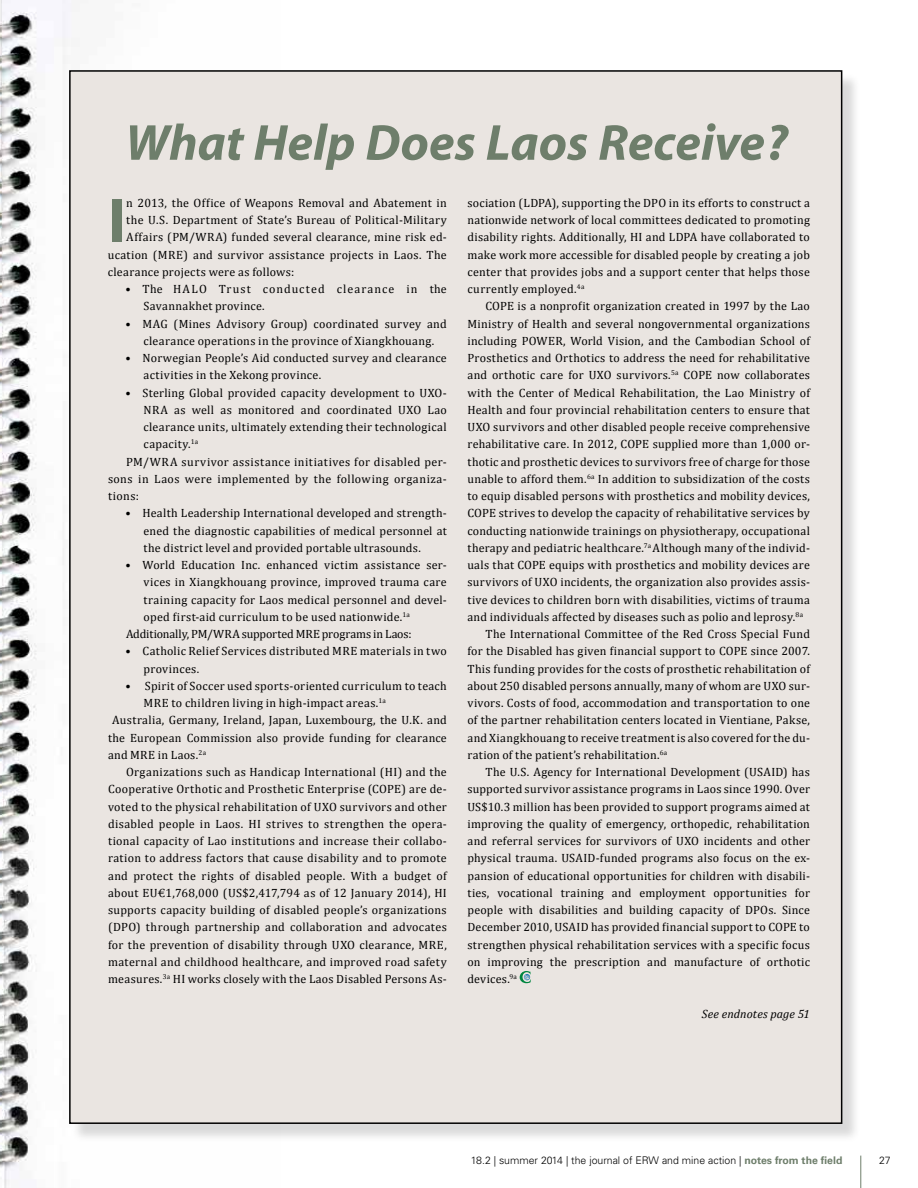
<style>
.page{position:relative;width:918px;height:1188px;background:#fff}
.page>*{position:absolute;margin:0;border:0;box-sizing:border-box;transform-origin:0 0}
.t1{font:700 63.15px "Myriad";color:#6e7e6b}
.t2{font:italic 700 51px "Myriad";color:#6e7e6b}
.t3{font:12px/17.2px "Cambria";letter-spacing:.025em;color:#000}
.t4{font:12px/17.2px "Cambria";letter-spacing:.075em;color:#000}
.t5{font:12px "Cambria";letter-spacing:-.005em;color:#000}
.t6{font:italic 12px "Cambria";letter-spacing:.01em;color:#000}
.t7{font:300 10.5px "Univers";color:#000}
.s1{font-weight:700;color:#6e7e6b}
</style>
<div class="page">
<img style="left:0;top:0;width:72px;height:1188px">
<hr style="left:860px;top:1156px;width:1px;height:32px;background:#6e7e6b">
<div style="left:71px;top:73px;width:790px;height:1069px;background:#000;opacity:.15"></div>
<div style="left:70px;top:71px;width:772px;height:1052px;background:#eae5e1"></div>
<svg style="left:520px;top:971px;width:11px;height:12px"></svg>
<h2 class="t2" style="left:125px;top:116px;width:664px">What Help Does Laos Receive?</h2>
<h1 class="t1" style="left:108px;top:188px;width:20px">I</h1>
<p class="t3" style="left:126px;top:194px;width:322px">n 2013, the Office of Weapons Removal and Abatement in</p>
<p class="t3" style="left:126px;top:211px;width:322px">the U.S. Department of State’s Bureau of Political-Military</p>
<p class="t3" style="left:126px;top:229px;width:322px">Affairs (PM/WRA) funded several clearance, mine risk ed-</p>
<p class="t3" style="left:108px;top:246px;width:340px">ucation (MRE) and survivor assistance projects in Laos. The</p>
<p class="t3" style="left:108px;top:263px;width:188px">clearance projects were as follows:</p>
<p class="t4" style="left:144px;top:280px;width:305px;text-indent:-18px">• The HALO Trust conducted clearance in the<br>Savannakhet province.</p>
<p class="t3" style="left:126px;top:315px;width:323px;text-align:center">• MAG (Mines Advisory Group) coordinated survey and clearance operations in the province of Xiangkhouang.</p>
<p class="t3" style="left:144px;top:349px;width:305px;text-indent:-18px">• Norwegian People’s Aid conducted survey and clearance activities in the Xekong province.</p>
<p class="t3" style="left:126px;top:384px;width:323px">• Sterling Global provided capacity development to UXO-</p>
<p class="t3" style="left:144px;top:401px;width:305px">NRA as well as monitored and coordinated UXO Lao</p>
<p class="t3" style="left:144px;top:418px;width:305px">clearance units, ultimately extending their technological</p>
<p class="t3" style="left:144px;top:436px;width:56px">capacity.<sup>1a</sup></p>
<p class="t3" style="left:126px;top:453px;width:322px">PM/WRA survivor assistance initiatives for disabled per-</p>
<p class="t3" style="left:108px;top:470px;width:340px">sons in Laos were implemented by the following organiza-</p>
<p class="t3" style="left:108px;top:487px;width:33px">tions:</p>
<p class="t3" style="left:144px;top:505px;width:305px;text-align:justify;text-indent:-18px">• Health Leadership International developed and strength&shy;ened the diagnostic capabilities of medical personnel at the district level and provided portable ultrasounds.</p>
<p class="t3" style="left:126px;top:556px;width:323px">• World Education Inc. enhanced victim assistance ser-</p>
<p class="t3" style="left:144px;top:574px;width:305px">vices in Xiangkhouang province, improved trauma care</p>
<p class="t3" style="left:144px;top:591px;width:305px">training capacity for Laos medical personnel and devel-</p>
<p class="t3" style="left:144px;top:608px;width:268px">oped first-aid curriculum to be used nationwide.<sup>1a</sup></p>
<p class="t5" style="left:126px;top:627px;width:287px">Additionally, PM/WRA supported MRE programs in Laos:</p>
<p class="t3" style="left:144px;top:643px;width:305px;text-indent:-18px">• Catholic Relief Services distributed MRE materials in two provinces.</p>
<p class="t3" style="left:126px;top:677px;width:323px">• Spirit of Soccer used sports-oriented curriculum to teach</p>
<p class="t3" style="left:144px;top:694px;width:244px">MRE to children living in high-impact areas.<sup>1a</sup></p>
<p class="t3" style="left:112px;top:712px;width:336px">Australia, Germany, Ireland, Japan, Luxembourg, the U.K. and</p>
<p class="t3" style="left:108px;top:729px;width:340px">the European Commission also provide funding for clearance</p>
<p class="t3" style="left:108px;top:746px;width:100px">and MRE in Laos.<sup>2a</sup></p>
<p class="t3" style="left:126px;top:763px;width:322px">Organizations such as Handicap International (HI) and the</p>
<p class="t3" style="left:108px;top:781px;width:340px">Cooperative Orthotic and Prosthetic Enterprise (COPE) are de-</p>
<p class="t3" style="left:108px;top:798px;width:340px">voted to the physical rehabilitation of UXO survivors and other</p>
<p class="t3" style="left:108px;top:815px;width:340px">disabled people in Laos. HI strives to strengthen the opera-</p>
<p class="t3" style="left:108px;top:832px;width:340px">tional capacity of Lao institutions and increase their collabo-</p>
<p class="t3" style="left:108px;top:850px;width:340px">ration to address factors that cause disability and to promote</p>
<p class="t3" style="left:108px;top:867px;width:340px">and protect the rights of disabled people. With a budget of</p>
<p class="t3" style="left:108px;top:884px;width:340px">about EU€1,768,000 (US$2,417,794 as of 12 January 2014), HI</p>
<p class="t3" style="left:108px;top:901px;width:340px">supports capacity building of disabled people’s organizations</p>
<p class="t3" style="left:108px;top:919px;width:340px">(DPO) through partnership and collaboration and advocates</p>
<p class="t3" style="left:108px;top:936px;width:340px">for the prevention of disability through UXO clearance, MRE,</p>
<p class="t3" style="left:108px;top:953px;width:340px">maternal and childhood healthcare, and improved road safety</p>
<p class="t3" style="left:108px;top:970px;width:340px">measures.<sup>3a</sup> HI works closely with the Laos Disabled Persons As-</p>
<p class="t3" style="left:467px;top:194px;width:344px;text-align:justify">sociation (LDPA), supporting the DPO in its efforts to construct a nationwide network of local committees dedicated to promoting disability rights. Additionally, HI and LDPA have collaborated to make work more accessible for disabled people by creating a job center that provides jobs and a support center that helps those currently employed.<sup>4a</sup></p>
<p class="t3" style="left:485px;top:298px;width:326px">COPE is a nonprofit organization created in 1997 by the Lao</p>
<p class="t3" style="left:467px;top:315px;width:344px">Ministry of Health and several nongovernmental organizations</p>
<p class="t3" style="left:467px;top:332px;width:344px">including POWER, World Vision, and the Cambodian School of</p>
<p class="t3" style="left:467px;top:349px;width:344px">Prosthetics and Orthotics to address the need for rehabilitative</p>
<p class="t3" style="left:467px;top:367px;width:344px">and orthotic care for UXO survivors.<sup>5a</sup> COPE now collaborates</p>
<p class="t3" style="left:467px;top:384px;width:344px">with the Center of Medical Rehabilitation, the Lao Ministry of</p>
<p class="t3" style="left:467px;top:401px;width:344px">Health and four provincial rehabilitation centers to ensure that</p>
<p class="t3" style="left:467px;top:418px;width:344px">UXO survivors and other disabled people receive comprehensive</p>
<p class="t3" style="left:467px;top:436px;width:344px">rehabilitative care. In 2012, COPE supplied more than 1,000 or-</p>
<p class="t3" style="left:467px;top:453px;width:344px">thotic and prosthetic devices to survivors free of charge for those</p>
<p class="t3" style="left:467px;top:470px;width:344px">unable to afford them.<sup>6a</sup> In addition to subsidization of the costs</p>
<p class="t3" style="left:467px;top:487px;width:344px">to equip disabled persons with prosthetics and mobility devices,</p>
<p class="t3" style="left:467px;top:505px;width:344px">COPE strives to develop the capacity of rehabilitative services by</p>
<p class="t3" style="left:467px;top:522px;width:344px">conducting nationwide trainings on physiotherapy, occupational</p>
<p class="t3" style="left:467px;top:539px;width:344px">therapy and pediatric healthcare.<sup>7a</sup> Although many of the individ-</p>
<p class="t3" style="left:467px;top:556px;width:344px">uals that COPE equips with prosthetics and mobility devices are</p>
<p class="t3" style="left:467px;top:574px;width:344px">survivors of UXO incidents, the organization also provides assis-</p>
<p class="t3" style="left:467px;top:591px;width:344px">tive devices to children born with disabilities, victims of trauma</p>
<p class="t3" style="left:467px;top:608px;width:337px">and individuals affected by diseases such as polio and leprosy.<sup>8a</sup></p>
<p class="t3" style="left:485px;top:625px;width:326px">The International Committee of the Red Cross Special Fund</p>
<p class="t3" style="left:467px;top:643px;width:344px">for the Disabled has given financial support to COPE since 2007.</p>
<p class="t3" style="left:467px;top:660px;width:344px">This funding provides for the costs of prosthetic rehabilitation of</p>
<p class="t3" style="left:467px;top:677px;width:344px">about 250 disabled persons annually, many of whom are UXO sur-</p>
<p class="t3" style="left:467px;top:694px;width:344px">vivors. Costs of food, accommodation and transportation to one</p>
<p class="t3" style="left:467px;top:712px;width:344px">of the partner rehabilitation centers located in Vientiane, Pakse,</p>
<p class="t3" style="left:467px;top:729px;width:344px">and Xiangkhouang to receive treatment is also covered for the du-</p>
<p class="t3" style="left:467px;top:746px;width:201px">ration of the patient’s rehabilitation.<sup>6a</sup></p>
<p class="t3" style="left:485px;top:763px;width:326px">The U.S. Agency for International Development (USAID) has</p>
<p class="t3" style="left:467px;top:781px;width:344px">supported survivor assistance programs in Laos since 1990. Over</p>
<p class="t3" style="left:467px;top:798px;width:344px">US$10.3 million has been provided to support programs aimed at</p>
<p class="t3" style="left:467px;top:815px;width:344px">improving the quality of emergency, orthopedic, rehabilitation</p>
<p class="t3" style="left:467px;top:832px;width:344px">and referral services for survivors of UXO incidents and other</p>
<p class="t3" style="left:467px;top:850px;width:344px">physical trauma. USAID-funded programs also focus on the ex-</p>
<p class="t3" style="left:467px;top:867px;width:344px">pansion of educational opportunities for children with disabili-</p>
<p class="t3" style="left:467px;top:884px;width:344px">ties, vocational training and employment opportunities for</p>
<p class="t3" style="left:467px;top:901px;width:344px">people with disabilities and building capacity of DPOs. Since</p>
<p class="t3" style="left:467px;top:919px;width:344px">December 2010, USAID has provided financial support to COPE to</p>
<p class="t3" style="left:467px;top:936px;width:344px">strengthen physical rehabilitation services with a specific focus</p>
<p class="t3" style="left:467px;top:953px;width:344px">on improving the prescription and manufacture of orthotic</p>
<p class="t3" style="left:467px;top:970px;width:51px">devices.<sup>9a</sup></p>
<p class="t6" style="left:702px;top:1005px;width:110px">See endnotes page 51</p>
<p class="t7" style="left:471px;top:1154px;width:373px">18.2 | summer 2014 | the journal of ERW and mine action | <span class="s1">notes from the field</span></p>
<p class="t7" style="left:879px;top:1154px;width:13px">27</p>
</div>
